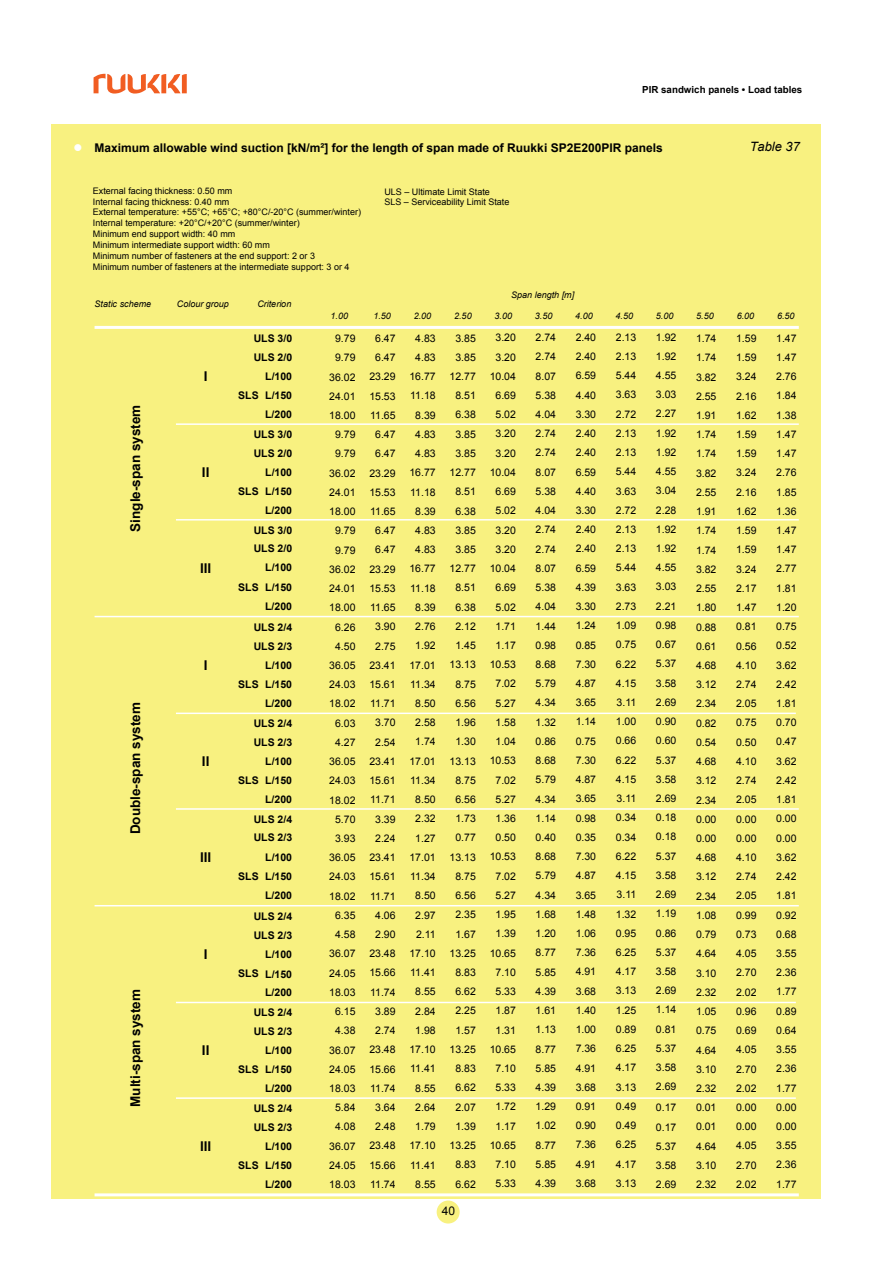
<style>
.page{position:relative;width:893px;height:1263px;background:#fff}
.page>*{position:absolute;margin:0;border:0;box-sizing:border-box;transform-origin:0 0}
.t1{font:700 13.5px "Arial";color:#000}
.t2{font:italic 12.9px "Arial";color:#000}
.t3{font:700 12px "Arial";color:#000}
.t4{font:12px "Arial";color:#000}
.t5{font:10.5px/19.2px "Arial";color:#000;text-align:justify}
.t6{font:700 10.5px/18.9px "Arial";color:#000}
.t7{font:700 9.75px "Arial";color:#000}
.t8{font:9px/10.8px "Arial";color:#000}
.t9{font:italic 9px "Arial";color:#000}
.s1{color:#fff}
</style>
<div class="page">
<div style="left:437px;top:1200px;width:23px;height:23px;background:#f8f180;border-radius:50%"></div>
<div style="left:52px;top:124px;width:769px;height:1074px;background:#f8f180"></div>
<hr style="left:95px;top:326px;width:704px;height:3px;background:#fff">
<hr style="left:176px;top:423px;width:623px;height:2px;background:#fff">
<hr style="left:176px;top:519px;width:623px;height:1px;background:#fff">
<hr style="left:95px;top:616px;width:704px;height:1px;background:#fff">
<hr style="left:176px;top:712px;width:620px;height:2px;background:#fff">
<hr style="left:176px;top:808px;width:623px;height:2px;background:#fff">
<hr style="left:95px;top:905px;width:704px;height:1px;background:#fff">
<hr style="left:95px;top:1193px;width:704px;height:3px;background:#fff">
<hr style="left:176px;top:1002px;width:620px;height:1px;background:#fff">
<hr style="left:176px;top:1097px;width:620px;height:2px;background:#fff">
<svg style="left:94px;top:74px;width:93px;height:20px"></svg>
<p class="t7" style="left:642px;top:83px;width:162px">PIR sandwich panels • Load tables</p>
<p class="t3" style="left:74px;top:139px;width:591px"><span class="s1">●</span> Maximum allowable wind suction [kN/m²] for the length of span made of Ruukki SP2E200PIR panels</p>
<p class="t8" style="left:93px;top:185px;width:270px">External facing thickness: 0.50 mm<br>Internal facing thickness: 0.40 mm<br>External temperature: +55°C; +65°C; +80°C/-20°C (summer/winter)<br>Internal temperature: +20°C/+20°C (summer/winter)<br>Minimum end support width: 40 mm<br>Minimum intermediate support width: 60 mm<br>Minimum number of fasteners at the end support: 2 or 3<br>Minimum number of fasteners at the intermediate support: 3 or 4</p>
<p class="t9" style="left:95px;top:298px;width:58px">Static scheme</p>
<p class="t9" style="left:177px;top:298px;width:54px">Colour group</p>
<p class="t9" style="left:257px;top:298px;width:36px">Criterion</p>
<p class="t8" style="left:384px;top:186px;width:127px">ULS – Ultimate Limit State<br>SLS – Serviceability Limit State</p>
<p class="t9" style="left:511px;top:289px;width:65px">Span length [m]</p>
<p class="t2" style="left:750px;top:138px;width:52px">Table 37</p>
<p class="t1" style="left:126px;top:532px;width:128px;rotate:-90deg">Single-span system</p>
<p class="t1" style="left:126px;top:834px;width:134px;rotate:-90deg">Double-span system</p>
<p class="t1" style="left:126px;top:1107px;width:119px;rotate:-90deg">Multi-span system</p>
<p class="t9" style="left:331px;top:310px;width:19px">1.00</p>
<p class="t9" style="left:373px;top:310px;width:19px">1.50</p>
<p class="t9" style="left:414px;top:310px;width:19px">2.00</p>
<p class="t9" style="left:454px;top:310px;width:19px">2.50</p>
<p class="t9" style="left:494px;top:310px;width:19px">3.00</p>
<p class="t9" style="left:535px;top:310px;width:19px">3.50</p>
<p class="t9" style="left:575px;top:310px;width:19px">4.00</p>
<p class="t9" style="left:616px;top:310px;width:19px">4.50</p>
<p class="t9" style="left:656px;top:310px;width:19px">5.00</p>
<p class="t9" style="left:696px;top:310px;width:19px">5.50</p>
<p class="t9" style="left:737px;top:310px;width:19px">6.00</p>
<p class="t9" style="left:777px;top:310px;width:19px">6.50</p>
<p class="t1" style="left:204px;top:367px;width:5px">I</p>
<p class="t6" style="left:254px;top:329px;width:40px">ULS 3/0<br>ULS 2/0</p>
<p class="t6" style="left:238px;top:386px;width:22px">SLS</p>
<p class="t6" style="left:265px;top:367px;width:28px;text-align:justify">L/100<br>L/150<br>L/200</p>
<p class="t1" style="left:202px;top:463px;width:9px">II</p>
<p class="t6" style="left:254px;top:425px;width:40px">ULS 3/0<br>ULS 2/0</p>
<p class="t6" style="left:238px;top:481px;width:22px">SLS</p>
<p class="t6" style="left:265px;top:463px;width:28px;text-align:justify">L/100<br>L/150<br>L/200</p>
<p class="t1" style="left:200px;top:559px;width:13px">III</p>
<p class="t6" style="left:254px;top:521px;width:40px">ULS 3/0<br>ULS 2/0</p>
<p class="t6" style="left:238px;top:578px;width:22px">SLS</p>
<p class="t6" style="left:265px;top:558px;width:28px;text-align:justify">L/100<br>L/150<br>L/200</p>
<p class="t1" style="left:204px;top:656px;width:5px">I</p>
<p class="t6" style="left:254px;top:618px;width:40px;line-height:19.4px">ULS 2/4<br>ULS 2/3</p>
<p class="t6" style="left:238px;top:675px;width:22px">SLS</p>
<p class="t6" style="left:265px;top:656px;width:28px;text-align:justify">L/100<br>L/150<br>L/200</p>
<p class="t1" style="left:202px;top:752px;width:9px">II</p>
<p class="t6" style="left:254px;top:714px;width:40px">ULS 2/4<br>ULS 2/3</p>
<p class="t6" style="left:238px;top:771px;width:22px">SLS</p>
<p class="t6" style="left:265px;top:752px;width:28px;text-align:justify">L/100<br>L/150<br>L/200</p>
<p class="t1" style="left:200px;top:848px;width:13px">III</p>
<p class="t6" style="left:254px;top:810px;width:40px">ULS 2/4<br>ULS 2/3</p>
<p class="t6" style="left:238px;top:867px;width:22px">SLS</p>
<p class="t6" style="left:265px;top:847px;width:28px;text-align:justify">L/100<br>L/150<br>L/200</p>
<p class="t1" style="left:204px;top:945px;width:5px">I</p>
<p class="t6" style="left:254px;top:907px;width:40px;line-height:19.4px">ULS 2/4<br>ULS 2/3</p>
<p class="t6" style="left:238px;top:964px;width:22px">SLS</p>
<p class="t6" style="left:265px;top:945px;width:28px;text-align:justify">L/100<br>L/150<br>L/200</p>
<p class="t1" style="left:202px;top:1041px;width:9px">II</p>
<p class="t6" style="left:254px;top:1003px;width:40px">ULS 2/4<br>ULS 2/3</p>
<p class="t6" style="left:238px;top:1060px;width:22px">SLS</p>
<p class="t6" style="left:265px;top:1041px;width:28px;text-align:justify">L/100<br>L/150<br>L/200</p>
<p class="t1" style="left:200px;top:1137px;width:13px">III</p>
<p class="t6" style="left:254px;top:1099px;width:40px">ULS 2/4<br>ULS 2/3</p>
<p class="t6" style="left:238px;top:1156px;width:22px">SLS</p>
<p class="t6" style="left:265px;top:1137px;width:28px;text-align:justify">L/100<br>L/150<br>L/200</p>
<p class="t5" style="left:329px;top:329px;width:28px;text-align:center">9.79<br>9.79<br>36.02<br>24.01<br>18.00<br>9.79<br>9.79<br>36.02<br>24.01<br>18.00<br>9.79<br>9.79<br>36.02<br>24.01<br>18.00<br>6.26<br>4.50<br>36.05<br>24.03<br>18.02<br>6.03<br>4.27<br>36.05<br>24.03<br>18.02<br>5.70<br>3.93<br>36.05<br>24.03<br>18.02<br>6.35<br>4.58<br>36.07<br>24.05<br>18.03<br>6.15<br>4.38<br>36.07<br>24.05<br>18.03<br>5.84<br>4.08<br>36.07<br>24.05<br>18.03</p>
<p class="t5" style="left:369px;top:329px;width:28px;text-align:center">6.47<br>6.47<br>23.29<br>15.53<br>11.65<br>6.47<br>6.47<br>23.29<br>15.53<br>11.65<br>6.47<br>6.47<br>23.29<br>15.53<br>11.65<br>3.90<br>2.75<br>23.41<br>15.61<br>11.71<br>3.70<br>2.54<br>23.41<br>15.61<br>11.71<br>3.39<br>2.24<br>23.41<br>15.61<br>11.71<br>4.06<br>2.90<br>23.48<br>15.66<br>11.74<br>3.89<br>2.74<br>23.48<br>15.66<br>11.74<br>3.64<br>2.48<br>23.48<br>15.66<br>11.74</p>
<p class="t5" style="left:409px;top:328px;width:28px;text-align:right">4.83<br>4.83<br>16.77<br>11.18<br>8.39<br>4.83<br>4.83<br>16.77<br>11.18<br>8.39<br>4.83<br>4.83<br>16.77<br>11.18<br>8.39<br>2.76<br>1.92<br>17.01<br>11.34<br>8.50<br>2.58<br>1.74<br>17.01<br>11.34<br>8.50<br>2.32<br>1.27<br>17.01<br>11.34<br>8.50<br>2.97<br>2.11<br>17.10<br>11.41<br>8.55<br>2.84<br>1.98<br>17.10<br>11.41<br>8.55<br>2.64<br>1.79<br>17.10<br>11.41<br>8.55</p>
<p class="t5" style="left:450px;top:328px;width:28px;text-align:center">3.85<br>3.85<br>12.77<br>8.51<br>6.38<br>3.85<br>3.85<br>12.77<br>8.51<br>6.38<br>3.85<br>3.85<br>12.77<br>8.51<br>6.38<br>2.12<br>1.45<br>13.13<br>8.75<br>6.56<br>1.96<br>1.30<br>13.13<br>8.75<br>6.56<br>1.73<br>0.77<br>13.13<br>8.75<br>6.56<br>2.35<br>1.67<br>13.25<br>8.83<br>6.62<br>2.25<br>1.57<br>13.25<br>8.83<br>6.62<br>2.07<br>1.39<br>13.25<br>8.83<br>6.62</p>
<p class="t5" style="left:490px;top:328px;width:28px;text-align:center">3.20<br>3.20<br>10.04<br>6.69<br>5.02<br>3.20<br>3.20<br>10.04<br>6.69<br>5.02<br>3.20<br>3.20<br>10.04<br>6.69<br>5.02<br>1.71<br>1.17<br>10.53<br>7.02<br>5.27<br>1.58<br>1.04<br>10.53<br>7.02<br>5.27<br>1.36<br>0.50<br>10.53<br>7.02<br>5.27<br>1.95<br>1.39<br>10.65<br>7.10<br>5.33<br>1.87<br>1.31<br>10.65<br>7.10<br>5.33<br>1.72<br>1.17<br>10.65<br>7.10<br>5.33</p>
<p class="t5" style="left:536px;top:328px;width:22px">2.74<br>2.74<br>8.07<br>5.38<br>4.04<br>2.74<br>2.74<br>8.07<br>5.38<br>4.04<br>2.74<br>2.74<br>8.07<br>5.38<br>4.04<br>1.44<br>0.98<br>8.68<br>5.79<br>4.34<br>1.32<br>0.86<br>8.68<br>5.79<br>4.34<br>1.14<br>0.40<br>8.68<br>5.79<br>4.34<br>1.68<br>1.20<br>8.77<br>5.85<br>4.39<br>1.61<br>1.13<br>8.77<br>5.85<br>4.39<br>1.29<br>1.02<br>8.77<br>5.85<br>4.39</p>
<p class="t5" style="left:576px;top:328px;width:22px">2.40<br>2.40<br>6.59<br>4.40<br>3.30<br>2.40<br>2.40<br>6.59<br>4.40<br>3.30<br>2.40<br>2.40<br>6.59<br>4.39<br>3.30<br>1.24<br>0.85<br>7.30<br>4.87<br>3.65<br>1.14<br>0.75<br>7.30<br>4.87<br>3.65<br>0.98<br>0.35<br>7.30<br>4.87<br>3.65<br>1.48<br>1.06<br>7.36<br>4.91<br>3.68<br>1.40<br>1.00<br>7.36<br>4.91<br>3.68<br>0.91<br>0.90<br>7.36<br>4.91<br>3.68</p>
<p class="t5" style="left:616px;top:327px;width:22px">2.13<br>2.13<br>5.44<br>3.63<br>2.72<br>2.13<br>2.13<br>5.44<br>3.63<br>2.72<br>2.13<br>2.13<br>5.44<br>3.63<br>2.73<br>1.09<br>0.75<br>6.22<br>4.15<br>3.11<br>1.00<br>0.66<br>6.22<br>4.15<br>3.11<br>0.34<br>0.34<br>6.22<br>4.15<br>3.11<br>1.32<br>0.95<br>6.25<br>4.17<br>3.13<br>1.25<br>0.89<br>6.25<br>4.17<br>3.13<br>0.49<br>0.49<br>6.25<br>4.17<br>3.13</p>
<p class="t5" style="left:656px;top:327px;width:22px">1.92<br>1.92<br>4.55<br>3.03<br>2.27<br>1.92<br>1.92<br>4.55<br>3.04<br>2.28<br>1.92<br>1.92<br>4.55<br>3.03<br>2.21<br>0.98<br>0.67<br>5.37<br>3.58<br>2.69<br>0.90<br>0.60<br>5.37<br>3.58<br>2.69<br>0.18<br>0.18<br>5.37<br>3.58<br>2.69<br>1.19<br>0.86<br>5.37<br>3.58<br>2.69<br>1.14<br>0.81<br>5.37<br>3.58<br>2.69</p>
<p class="t5" style="left:656px;top:1098px;width:22px">0.17<br>0.17<br>5.37<br>3.58<br>2.69</p>
<p class="t5" style="left:696px;top:329px;width:22px">1.74<br>1.74<br>3.82<br>2.55<br>1.91<br>1.74<br>1.74<br>3.82<br>2.55<br>1.91<br>1.74<br>1.74<br>3.82<br>2.55<br>1.80<br>0.88<br>0.61<br>4.68<br>3.12<br>2.34<br>0.82<br>0.54<br>4.68<br>3.12<br>2.34<br>0.00<br>0.00<br>4.68<br>3.12<br>2.34<br>1.08<br>0.79<br>4.64<br>3.10<br>2.32<br>1.05<br>0.75<br>4.64<br>3.10<br>2.32<br>0.01<br>0.01<br>4.64<br>3.10<br>2.32</p>
<p class="t5" style="left:736px;top:329px;width:22px">1.59<br>1.59<br>3.24<br>2.16<br>1.62<br>1.59<br>1.59<br>3.24<br>2.16<br>1.62<br>1.59<br>1.59<br>3.24<br>2.17<br>1.47<br>0.81<br>0.56<br>4.10<br>2.74<br>2.05<br>0.75<br>0.50<br>4.10<br>2.74<br>2.05<br>0.00<br>0.00<br>4.10<br>2.74<br>2.05<br>0.99<br>0.73<br>4.05<br>2.70<br>2.02<br>0.96<br>0.69<br>4.05<br>2.70<br>2.02<br>0.00<br>0.00<br>4.05<br>2.70<br>2.02</p>
<p class="t5" style="left:776px;top:328px;width:22px">1.47<br>1.47<br>2.76<br>1.84<br>1.38<br>1.47<br>1.47<br>2.76<br>1.85<br>1.36<br>1.47<br>1.47<br>2.77<br>1.81<br>1.20<br>0.75<br>0.52<br>3.62<br>2.42<br>1.81<br>0.70<br>0.47<br>3.62<br>2.42<br>1.81<br>0.00<br>0.00<br>3.62<br>2.42<br>1.81<br>0.92<br>0.68<br>3.55<br>2.36<br>1.77<br>0.89<br>0.64<br>3.55<br>2.36<br>1.77<br>0.00<br>0.00<br>3.55<br>2.36<br>1.77</p>
<p class="t4" style="left:442px;top:1203px;width:15px">40</p>
</div>
